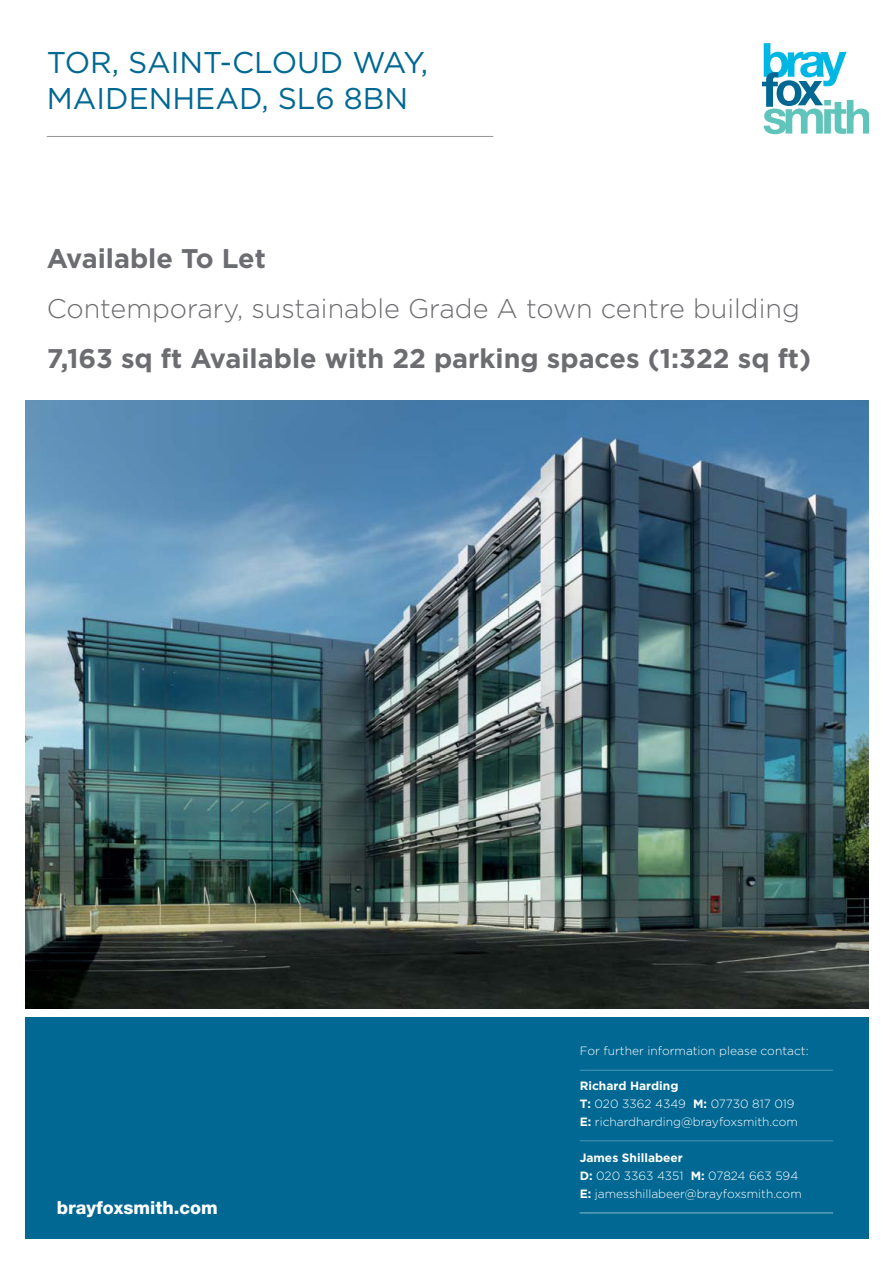
<style>
.page{position:relative;width:893px;height:1263px;background:#fff}
.page>*{position:absolute;margin:0;border:0;box-sizing:border-box;transform-origin:0 0}
.t1{font:30px "Gotham";color:#006893}
.t2{font:700 27px "Gotham";color:#6c6d70}
.t3{font:300 27px "Gotham";color:#6c6d70}
.t4{font:800 18px "Helvetica Neue";color:#fff}
.t5{font:300 12px "Gotham";color:#fff}
.t6{font:700 12px "Gotham";color:#fff}
.s1{font-weight:700}
</style>
<div class="page">
<div style="left:26px;top:1017px;width:843px;height:221px;background:#006893"></div>
<svg style="left:762px;top:43px;width:107px;height:91px"></svg>
<img style="left:26px;top:400px;width:843px;height:608px">
<hr style="left:47px;top:136px;width:446px;height:1px;background:#939598">
<hr style="left:580px;top:1070px;width:253px;height:1px;background:#fff">
<hr style="left:580px;top:1140px;width:253px;height:1px;background:#fff">
<hr style="left:580px;top:1212px;width:253px;height:1px;background:#fff">
<p class="t1" style="left:47px;top:43px;width:383px">TOR, SAINT-CLOUD WAY,</p>
<p class="t1" style="left:47px;top:79px;width:363px">MAIDENHEAD, SL6 8BN</p>
<p class="t2" style="left:47px;top:241px;width:221px">Available To Let</p>
<p class="t3" style="left:47px;top:292px;width:754px">Contemporary, sustainable Grade A town centre building</p>
<p class="t2" style="left:47px;top:341px;width:766px">7,163 sq ft Available with 22 parking spaces (1:322 sq ft)</p>
<p class="t4" style="left:57px;top:1197px;width:163px">brayfoxsmith.com</p>
<p class="t5" style="left:580px;top:1043px;width:230px">For further information please contact:</p>
<p class="t6" style="left:580px;top:1078px;width:100px">Richard Harding</p>
<p class="t5" style="left:580px;top:1096px;width:216px"><span class="s1">T:</span> 020 3362 4349 <span class="s1">M:</span> 07730 817 019</p>
<p class="t5" style="left:580px;top:1114px;width:220px"><span class="s1">E:</span> richardharding@brayfoxsmith.com</p>
<p class="t6" style="left:580px;top:1150px;width:105px">James Shillabeer</p>
<p class="t5" style="left:580px;top:1168px;width:220px"><span class="s1">D:</span> 020 3363 4351 <span class="s1">M:</span> 07824 663 594</p>
<p class="t5" style="left:580px;top:1186px;width:224px"><span class="s1">E:</span> jamesshillabeer@brayfoxsmith.com</p>
</div>
